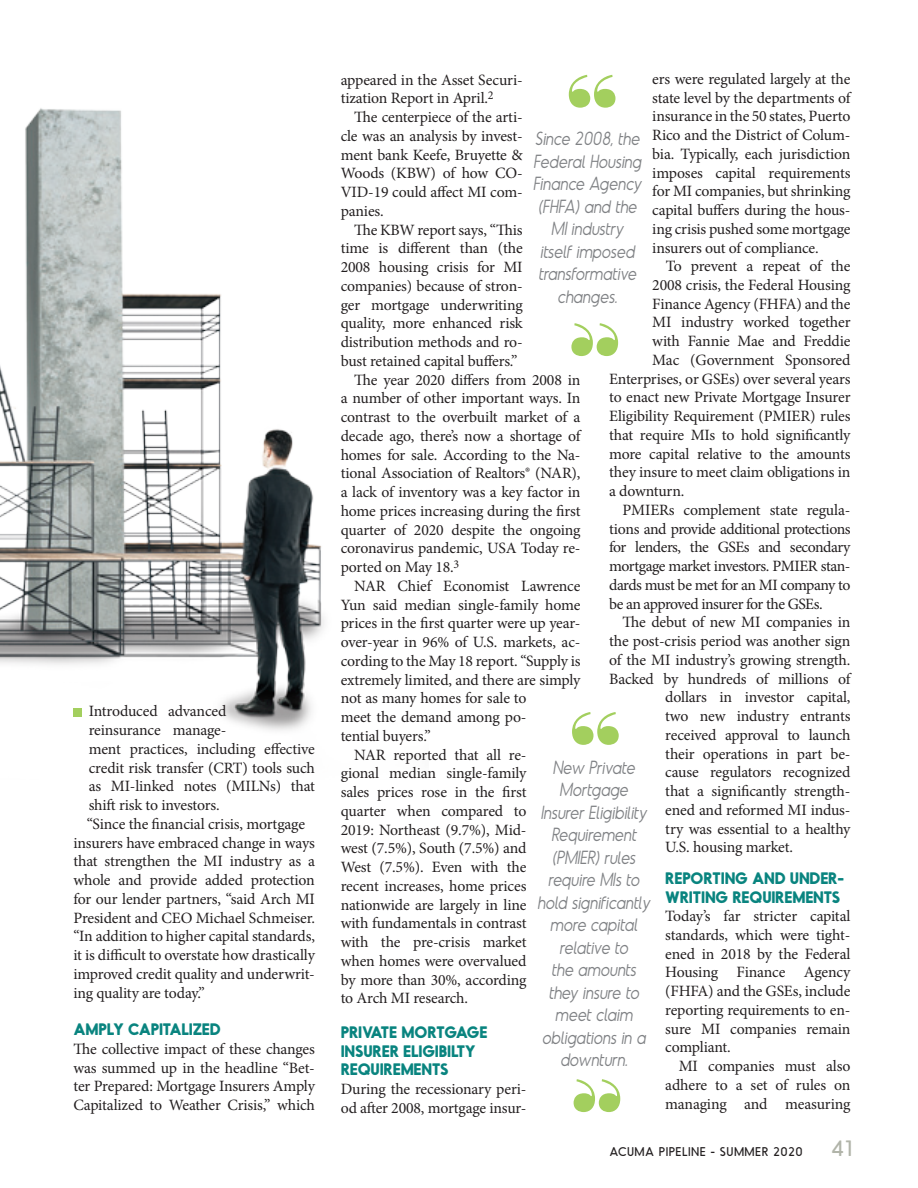
<style>
.page{position:relative;width:918px;height:1188px;background:#fff}
.page>*{position:absolute;margin:0;border:0;box-sizing:border-box;transform-origin:0 0}
.t1{font:81px "Bodoni Poster";color:#a3cf5e;scale:.86 1}
.t2{font:21px "Odudo Soft";color:#b1b4a9}
.t3{font:italic 300 18px/22.5px "Odudo Soft";letter-spacing:-.02em;color:#808285;text-align:center;scale:.86 1}
.t4{font:15.75px/18.8px "Minion Pro";letter-spacing:-.015em;color:#231f20;text-align:justify}
.t5{font:700 15.75px/18.8px "Odudo Soft";letter-spacing:-.01em;color:#09847f}
.t6{font:15.75px "Minion Pro";letter-spacing:-.035em;color:#231f20}
.t7{font:15.75px "Minion Pro";letter-spacing:-.04em;color:#231f20}
.t8{font:12px "Odudo Soft";letter-spacing:.04em;color:#231f20}
</style>
<div class="page">
<img style="left:0;top:108px;width:324px;height:623px">
<div style="left:73px;top:708px;width:9px;height:8px;background:#a3cf5e"></div>
<p class="t4" style="left:89px;top:702px;width:139px">Introduced advanced</p>
<p class="t4" style="left:89px;top:721px;width:139px">reinsurance manage-</p>
<p class="t4" style="left:89px;top:740px;width:228px">ment practices, including effective</p>
<p class="t4" style="left:89px;top:758px;width:228px">credit risk transfer (CRT) tools such</p>
<p class="t4" style="left:89px;top:777px;width:228px">as MI-linked notes (MILNs) that</p>
<p class="t4" style="left:89px;top:796px;width:132px">shift risk to investors.</p>
<p class="t4" style="left:87px;top:815px;width:220px">“Since the financial crisis, mortgage</p>
<p class="t4" style="left:73px;top:833px;width:243px">insurers have embraced change in ways</p>
<p class="t4" style="left:73px;top:852px;width:243px">that strengthen the MI industry as a</p>
<p class="t4" style="left:73px;top:871px;width:243px">whole and provide added protection</p>
<p class="t4" style="left:73px;top:890px;width:243px">for our lender partners, “said Arch MI</p>
<p class="t4" style="left:73px;top:908px;width:243px">President and CEO Michael Schmeiser.</p>
<p class="t4" style="left:73px;top:927px;width:243px">“In addition to higher capital standards,</p>
<p class="t4" style="left:73px;top:946px;width:243px">it is difficult to overstate how drastically</p>
<p class="t4" style="left:73px;top:965px;width:243px">improved credit quality and underwrit-</p>
<p class="t4" style="left:73px;top:983px;width:133px">ing quality are today.”</p>
<p class="t5" style="left:73px;top:1020px;width:149px">AMPLY CAPITALIZED</p>
<p class="t4" style="left:73px;top:1040px;width:243px">The collective impact of these changes was summed up in the headline “Bet&shy;ter Prepared: Mortgage Insurers Amply Capitalized to Weather Crisis,” which</p>
<p class="t4" style="left:652px;top:70px;width:200px">ers were regulated largely at the state level by the departments of insurance in the 50 states, Puerto Rico and the District of Colum&shy;bia. Typically, each jurisdiction imposes capital requirements for MI companies, but shrinking capital buffers during the hous&shy;ing crisis pushed some mortgage insurers out of compliance.</p>
<p class="t4" style="left:666px;top:257px;width:186px">To prevent a repeat of the</p>
<p class="t4" style="left:652px;top:276px;width:200px">2008 crisis, the Federal Housing</p>
<p class="t4" style="left:652px;top:294px;width:200px">Finance Agency (FHFA) and the</p>
<p class="t4" style="left:652px;top:313px;width:200px">MI industry worked together</p>
<p class="t4" style="left:652px;top:332px;width:200px">with Fannie Mae and Freddie</p>
<p class="t4" style="left:652px;top:351px;width:200px">Mac (Government Sponsored</p>
<p class="t4" style="left:609px;top:369px;width:243px">Enterprises, or GSEs) over several years</p>
<p class="t4" style="left:609px;top:388px;width:243px">to enact new Private Mortgage Insurer</p>
<p class="t4" style="left:609px;top:407px;width:243px">Eligibility Requirement (PMIER) rules</p>
<p class="t4" style="left:609px;top:426px;width:243px">that require MIs to hold significantly</p>
<p class="t4" style="left:609px;top:444px;width:243px">more capital relative to the amounts</p>
<p class="t4" style="left:609px;top:463px;width:243px">they insure to meet claim obligations in</p>
<p class="t4" style="left:609px;top:482px;width:77px">a downturn.</p>
<p class="t4" style="left:623px;top:501px;width:229px">PMIERs complement state regula-</p>
<p class="t4" style="left:609px;top:519px;width:243px">tions and provide additional protections</p>
<p class="t4" style="left:609px;top:538px;width:243px">for lenders, the GSEs and secondary</p>
<p class="t6" style="left:609px;top:556px;width:243px">mortgage market investors. PMIER stan-</p>
<p class="t6" style="left:609px;top:574px;width:243px">dards must be met for an MI company to</p>
<p class="t7" style="left:609px;top:593px;width:215px">be an approved insurer for the GSEs.</p>
<p class="t4" style="left:623px;top:613px;width:229px">The debut of new MI companies in</p>
<p class="t4" style="left:609px;top:632px;width:243px">the post-crisis period was another sign</p>
<p class="t4" style="left:609px;top:651px;width:243px">of the MI industry’s growing strength.</p>
<p class="t4" style="left:609px;top:669px;width:243px">Backed by hundreds of millions of</p>
<p class="t4" style="left:665px;top:688px;width:187px">dollars in investor capital,</p>
<p class="t4" style="left:665px;top:707px;width:187px">two new industry entrants</p>
<p class="t4" style="left:665px;top:726px;width:187px">received approval to launch</p>
<p class="t4" style="left:665px;top:744px;width:187px">their operations in part be-</p>
<p class="t4" style="left:665px;top:763px;width:187px">cause regulators recognized</p>
<p class="t4" style="left:665px;top:782px;width:187px">that a significantly strength-</p>
<p class="t4" style="left:665px;top:800px;width:187px">ened and reformed MI indus-</p>
<p class="t4" style="left:665px;top:819px;width:187px">try was essential to a healthy</p>
<p class="t4" style="left:665px;top:838px;width:129px">U.S. housing market.</p>
<p class="t5" style="left:665px;top:868px;width:180px">REPORTING AND UNDER-<br>WRITING REQUIREMENTS</p>
<p class="t4" style="left:665px;top:907px;width:187px">Today’s far stricter capital standards, which were tight&shy;ened in 2018 by the Federal Housing Finance Agency (FHFA) and the GSEs, include reporting requirements to en&shy;sure MI companies remain compliant.</p>
<p class="t4" style="left:665px;top:1057px;width:187px;text-indent:13px">MI companies must also adhere to a set of rules on managing and measuring</p>
<p class="t4" style="left:341px;top:70px;width:183px">appeared in the Asset Securi&shy;tization Report in April.<sup>2</sup></p>
<p class="t4" style="left:341px;top:108px;width:183px;text-indent:13px">The centerpiece of the arti&shy;cle was an analysis by invest&shy;ment bank Keefe, Bruyette &amp; Woods (KBW) of how CO-VID-19 could affect MI com&shy;panies.</p>
<p class="t4" style="left:354px;top:220px;width:170px">The KBW report says, “This</p>
<p class="t4" style="left:341px;top:239px;width:184px">time is different than (the</p>
<p class="t4" style="left:341px;top:258px;width:183px">2008 housing crisis for MI</p>
<p class="t4" style="left:341px;top:277px;width:183px">companies) because of stron-</p>
<p class="t4" style="left:341px;top:295px;width:183px">ger mortgage underwriting</p>
<p class="t4" style="left:341px;top:314px;width:183px">quality, more enhanced risk</p>
<p class="t4" style="left:341px;top:333px;width:183px">distribution methods and ro-</p>
<p class="t4" style="left:341px;top:352px;width:178px">bust retained capital buffers.”</p>
<p class="t4" style="left:354px;top:370px;width:228px">The year 2020 differs from 2008 in</p>
<p class="t4" style="left:341px;top:389px;width:241px">a number of other important ways. In</p>
<p class="t4" style="left:341px;top:408px;width:241px">contrast to the overbuilt market of a</p>
<p class="t4" style="left:341px;top:427px;width:241px">decade ago, there’s now a shortage of</p>
<p class="t4" style="left:341px;top:445px;width:241px">homes for sale. According to the Na-</p>
<p class="t4" style="left:341px;top:464px;width:241px">tional Association of Realtors® (NAR),</p>
<p class="t4" style="left:341px;top:483px;width:241px">a lack of inventory was a key factor in</p>
<p class="t4" style="left:341px;top:501px;width:241px">home prices increasing during the first</p>
<p class="t4" style="left:341px;top:520px;width:241px">quarter of 2020 despite the ongoing</p>
<p class="t4" style="left:341px;top:539px;width:241px">coronavirus pandemic, USA Today re-</p>
<p class="t4" style="left:341px;top:558px;width:120px">ported on May 18.<sup>3</sup></p>
<p class="t4" style="left:354px;top:577px;width:228px">NAR Chief Economist Lawrence</p>
<p class="t4" style="left:341px;top:595px;width:241px">Yun said median single-family home</p>
<p class="t4" style="left:341px;top:614px;width:241px">prices in the first quarter were up year-</p>
<p class="t4" style="left:341px;top:633px;width:241px">over-year in 96% of U.S. markets, ac-</p>
<p class="t4" style="left:341px;top:652px;width:241px">cording to the May 18 report. “Supply is</p>
<p class="t4" style="left:341px;top:670px;width:241px">extremely limited, and there are simply</p>
<p class="t4" style="left:341px;top:689px;width:187px">not as many homes for sale to</p>
<p class="t4" style="left:341px;top:708px;width:187px">meet the demand among po-</p>
<p class="t4" style="left:341px;top:727px;width:92px">tential buyers.”</p>
<p class="t4" style="left:354px;top:745px;width:174px">NAR reported that all re-</p>
<p class="t4" style="left:341px;top:764px;width:187px">gional median single-family</p>
<p class="t4" style="left:341px;top:783px;width:187px">sales prices rose in the first</p>
<p class="t4" style="left:341px;top:802px;width:187px">quarter when compared to</p>
<p class="t4" style="left:341px;top:820px;width:187px">2019: Northeast (9.7%), Mid-</p>
<p class="t4" style="left:341px;top:839px;width:187px">west (7.5%), South (7.5%) and</p>
<p class="t4" style="left:341px;top:858px;width:187px">West (7.5%). Even with the</p>
<p class="t4" style="left:341px;top:877px;width:187px">recent increases, home prices</p>
<p class="t4" style="left:341px;top:895px;width:187px">nationwide are largely in line</p>
<p class="t4" style="left:341px;top:914px;width:187px">with fundamentals in contrast</p>
<p class="t4" style="left:341px;top:933px;width:187px">with the pre-crisis market</p>
<p class="t4" style="left:341px;top:951px;width:187px">when homes were overvalued</p>
<p class="t4" style="left:341px;top:970px;width:187px">by more than 30%, according</p>
<p class="t4" style="left:341px;top:989px;width:129px">to Arch MI research.</p>
<p class="t5" style="left:341px;top:1022px;width:148px">PRIVATE MORTGAGE<br>INSURER ELIGIBILTY<br>REQUIREMENTS</p>
<p class="t4" style="left:341px;top:1080px;width:187px">During the recessionary peri&shy;od after 2008, mortgage insur-</p>
<h1 class="t1" style="left:567px;top:55px;width:60px">“</h1>
<p class="t3" style="left:536px;top:127px;width:123px">Since 2008, the</p>
<p class="t3" style="left:534px;top:150px;width:128px">Federal Housing<br>Finance Agency (FHFA) and the<br>MI industry<br>itself imposed transformative changes.</p>
<h1 class="t1" style="left:570px;top:693px;width:60px">“</h1>
<p class="t3" style="left:554px;top:756px;width:98px">New Private<br>Mortgage</p>
<p class="t3" style="left:539px;top:801px;width:133px">Insurer Eligibility<br>Requirement (PMIER) rules require MIs to hold significantly more capital relative to<br>the amounts they insure to meet claim obligations in a downturn.</p>
<p class="t8" style="left:609px;top:1144px;width:195px">ACUMA PIPELINE - SUMMER 2020</p>
<h2 class="t2" style="left:831px;top:1135px;width:23px">41</h2>
</div>
